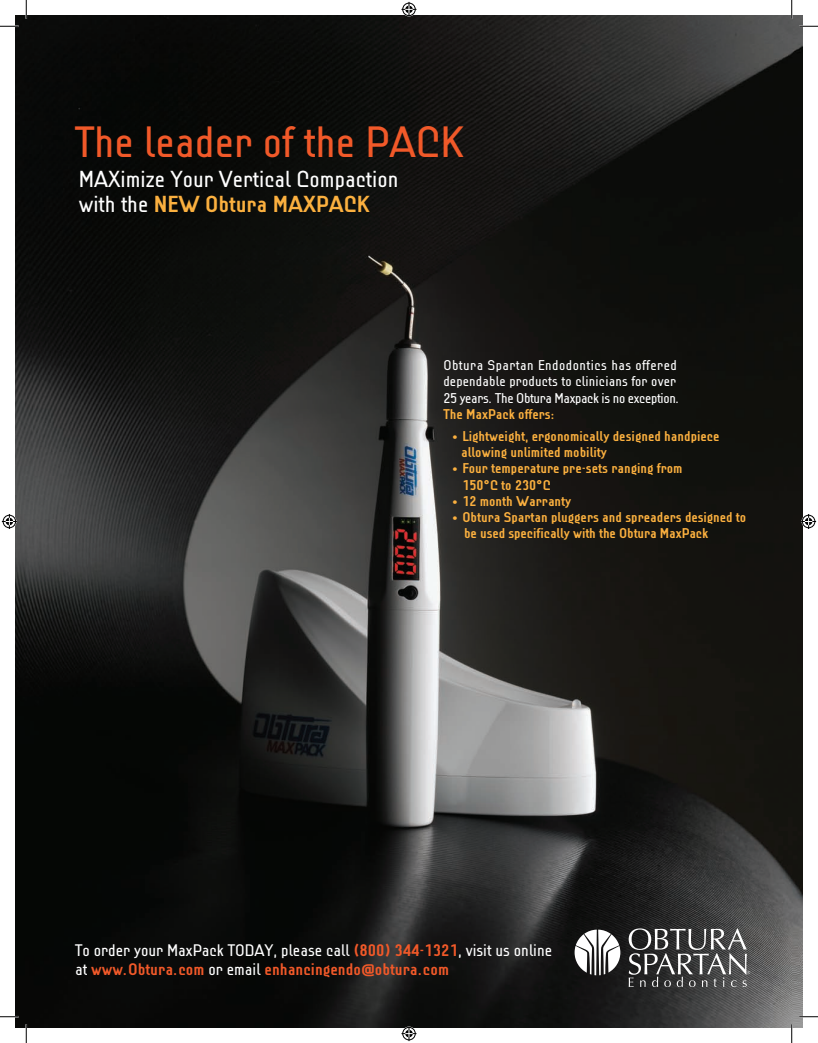
<style>
.page{position:relative;width:818px;height:1043px;background:#fff}
.page>*{position:absolute;margin:0;border:0;box-sizing:border-box;transform-origin:0 0}
.t1{font:42.5px "Lindau";color:#f15929}
.t2{font:22.5px/25px "Lindau";color:#fff}
.t3{font:16.25px/18.8px "Lindau";color:#fff}
.t4{font:700 13.75px/16.2px "Lindau";color:#fbb03f}
.t5{font:13.75px/16.2px "Lindau";letter-spacing:.01em;color:#fff}
.s1{font-weight:700;color:#fbb03f}
.s2{font-weight:700;color:#f15929}
</style>
<div class="page">
<img style="left:15px;top:15px;width:787px;height:1012px">
<svg style="left:574px;top:929px;width:46px;height:46px"></svg>
<svg style="left:628px;top:928px;width:122px;height:59px;background:#5e5f5f"></svg>
<svg style="left:0;top:25px;width:19px;height:2px"></svg>
<svg style="left:799px;top:25px;width:19px;height:2px"></svg>
<svg style="left:0;top:1015px;width:19px;height:2px"></svg>
<svg style="left:799px;top:1015px;width:19px;height:2px"></svg>
<svg style="left:25px;top:0;width:2px;height:19px"></svg>
<svg style="left:25px;top:1024px;width:2px;height:18px"></svg>
<svg style="left:790px;top:0;width:2px;height:19px"></svg>
<svg style="left:790px;top:1024px;width:2px;height:18px"></svg>
<svg style="left:401px;top:2px;width:15px;height:15px"></svg>
<svg style="left:401px;top:1026px;width:15px;height:15px"></svg>
<svg style="left:2px;top:514px;width:15px;height:15px"></svg>
<svg style="left:801px;top:514px;width:15px;height:15px"></svg>
<h1 class="t1" style="left:75px;top:118px;width:390px">The leader of the PACK</h1>
<h2 class="t2" style="left:79px;top:166px;width:321px">MAXimize Your Vertical Compaction with the <span class="s1">NEW Obtura MAXPACK</span></h2>
<p class="t5" style="left:443px;top:356px;width:238px">Obtura Spartan Endodontics has offered dependable products to clinicians for over<br>25 years. The Obtura Maxpack is no exception.</p>
<p class="t4" style="left:443px;top:405px;width:113px">The MaxPack offers:</p>
<p class="t4" style="left:461px;top:427px;width:260px;text-indent:-10px">• Lightweight, ergonomically designed handpiece allowing unlimited mobility</p>
<p class="t4" style="left:462px;top:460px;width:222px;text-indent:-11px">• Four temperature pre-sets ranging from<br>150°C to 230°C</p>
<p class="t4" style="left:451px;top:492px;width:122px">• 12 month Warranty</p>
<p class="t4" style="left:464px;top:508px;width:283px;text-indent:-13px">• Obtura Spartan pluggers and spreaders designed to be used specifically with the Obtura MaxPack</p>
<p class="t3" style="left:75px;top:940px;width:478px">To order your MaxPack TODAY, please call <span class="s2">(800) 344-1321</span>, visit us online at <span class="s2">www.Obtura.com</span> or email <span class="s2">enhancingendo@obtura.com</span></p>
</div>
